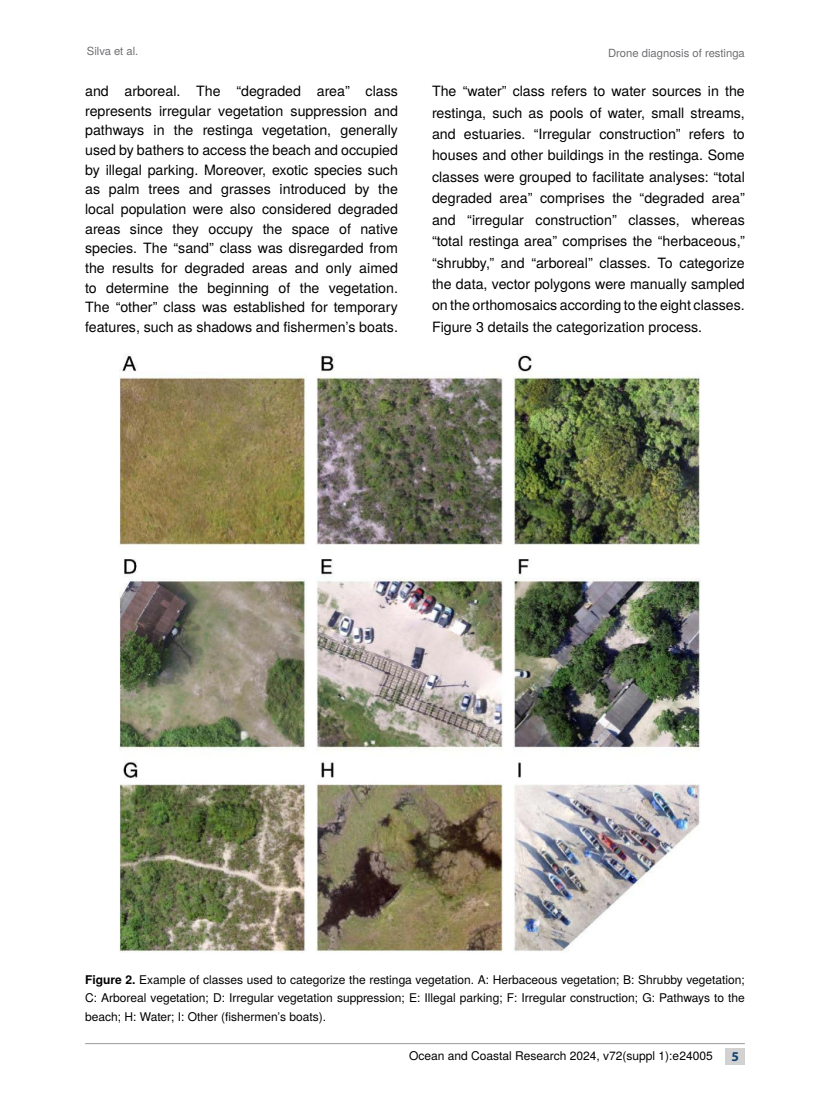
<style>
.page{position:relative;width:830px;height:1106px;background:#fff}
.page>*{position:absolute;margin:0;border:0;box-sizing:border-box;transform-origin:0 0}
.Texto{font:14.25px/19.6px "Te X Gyre Heros";color:#000;text-align:justify}
.t1{font:700 13.5px "Myriad Pro";color:#134272}
.Tabela_figura_titulo{font:12px/18.5px "Te X Gyre Heros";color:#000;text-align:justify}
.t2{font:11.25px "Te X Gyre Heros";color:#6d6e71}
.s1{font-weight:700}
</style>
<div class="page">
<hr style="left:85px;top:1043px;width:659px;height:1px;background:#9a9a9b">
<div style="left:725px;top:1048px;width:19px;height:16px;background:#d2d2d2"></div>
<img style="left:119px;top:354px;width:581px;height:598px">
<p class="t2" style="left:87px;top:42px;width:53px">Silva et al.</p>
<p class="Texto" style="left:85px;top:80px;width:314px">and arboreal. The “degraded area” class represents irregular vegetation suppression and pathways in the restinga vegetation, generally used by bathers to access the beach and occupied by illegal parking. Moreover, exotic species such as palm trees and grasses introduced by the local population were also considered degraded areas since they occupy the space of native species. The “sand” class was disregarded from the results for degraded areas and only aimed to determine the beginning of the vegetation.<br>The “other” class was established for temporary features, such as shadows and fishermen’s boats.</p>
<p class="Texto" style="left:432px;top:79px;width:314px;line-height:21.5px">The “water” class refers to water sources in the restinga, such as pools of water, small streams, and estuaries. “Irregular construction” refers to houses and other buildings in the restinga. Some classes were grouped to facilitate analyses: “total degraded area” comprises the “degraded area” and “irregular construction” classes, whereas “total restinga area” comprises the “herbaceous,” “shrubby,” and “arboreal” classes. To categorize the data, vector polygons were manually sampled on the orthomosaics according to the eight classes.<br>Figure 3 details the categorization process.</p>
<p class="t2" style="left:607px;top:44px;width:138px">Drone diagnosis of restinga</p>
<p class="Tabela_figura_titulo" style="left:85px;top:969px;width:661px"><span class="s1">Figure 2.</span> Example of classes used to categorize the restinga vegetation. A: Herbaceous vegetation; B: Shrubby vegetation; C: Arboreal vegetation; D: Irregular vegetation suppression; E: Illegal parking; F: Irregular construction; G: Pathways to the beach; H: Water; I: Other (fishermen’s boats).</p>
<p class="Tabela_figura_titulo" style="left:409px;top:1045px;width:305px">Ocean and Coastal Research 2024, v72(suppl 1):e24005</p>
<p class="t1" style="left:731px;top:1048px;width:9px">5</p>
</div>
